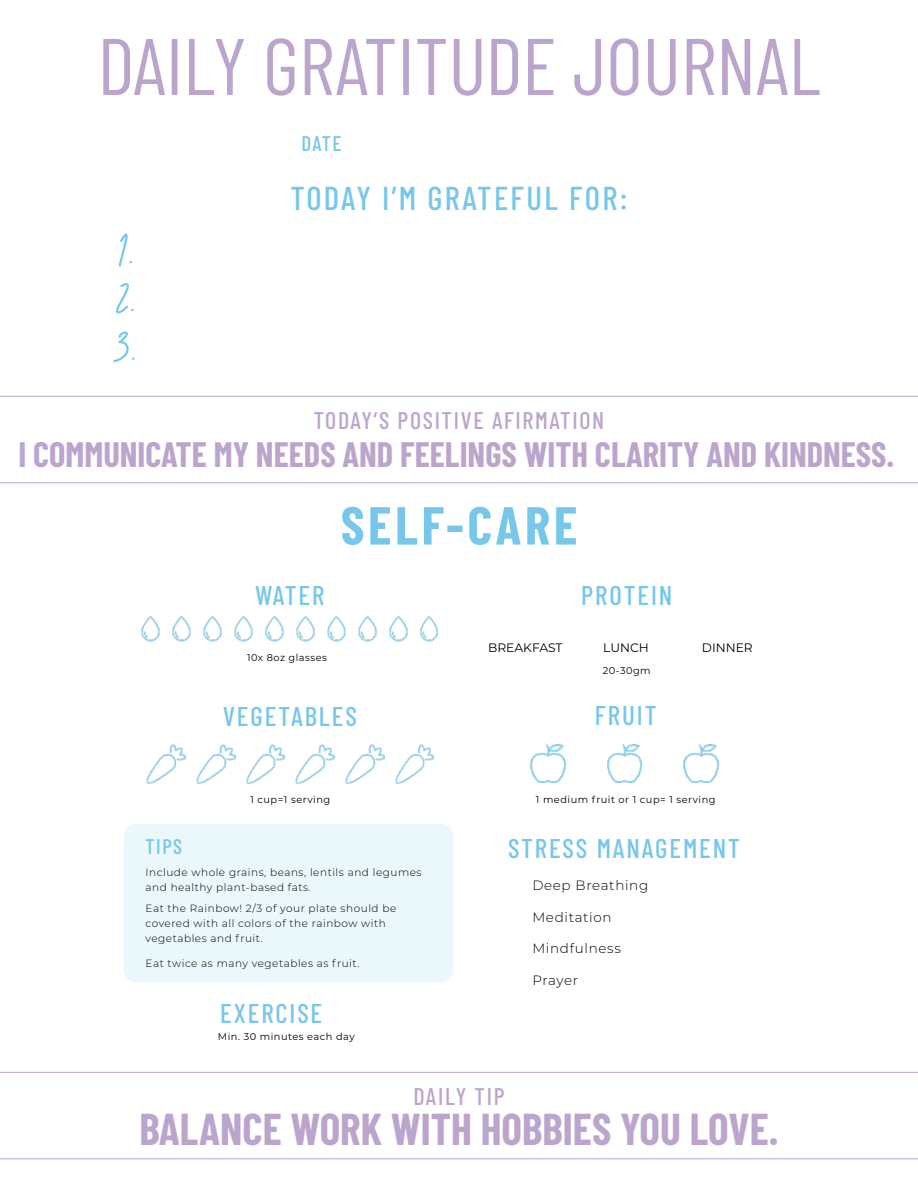
<style>
.page{position:relative;width:918px;height:1188px;background:#fff}
.page>*{position:absolute;margin:0;border:0;box-sizing:border-box;transform-origin:0 0}
.t1{font:80.1px "Barlow Condensed";color:#bca5cd}
.t2{font:700 53.4px "Barlow Condensed";letter-spacing:.07em;color:#76c7ea}
.t3{font:53.1px/48.2px "Brittany Signature";color:#76c7ea;text-align:justify}
.t4{font:700 43.5px "Barlow Condensed";color:#bca5cd}
.t5{font:700 34.5px "Barlow Condensed";color:#bca5cd}
.t6{font:500 33px "Barlow Condensed";letter-spacing:.07em;color:#76c7ea}
.t7{font:500 27px "Barlow Condensed";letter-spacing:.07em;color:#76c7ea}
.t8{font:500 24px "Barlow Condensed";letter-spacing:.07em;color:#bca5cd}
.t9{font:500 21px "Barlow Condensed";letter-spacing:.07em;color:#76c7ea}
.t10{font:300 13.5px "Montserrat";letter-spacing:.05em;color:#000}
.t11{font:12.3px "Montserrat";color:#000}
.t12{font:300 10.5px/15px "Montserrat";letter-spacing:.05em;color:#000}
.t13{font:9.9px "Montserrat";letter-spacing:.05em;color:#000}
.t14{font:9.75px "Montserrat";letter-spacing:.05em;color:#000}
</style>
<div class="page">
<hr style="left:0;top:482px;width:918px;height:1px;background:#bca5cd">
<img style="left:141px;top:616px;width:19px;height:25px">
<img style="left:172px;top:616px;width:19px;height:25px">
<img style="left:203px;top:616px;width:19px;height:25px">
<img style="left:234px;top:616px;width:19px;height:25px">
<img style="left:265px;top:616px;width:19px;height:25px">
<img style="left:296px;top:616px;width:19px;height:25px">
<img style="left:327px;top:616px;width:19px;height:25px">
<img style="left:358px;top:616px;width:19px;height:25px">
<img style="left:389px;top:616px;width:19px;height:25px">
<img style="left:420px;top:616px;width:19px;height:25px">
<img style="left:147px;top:745px;width:38px;height:38px">
<img style="left:196px;top:745px;width:39px;height:38px">
<img style="left:246px;top:745px;width:39px;height:38px">
<img style="left:296px;top:745px;width:38px;height:38px">
<img style="left:346px;top:745px;width:38px;height:38px">
<img style="left:395px;top:745px;width:39px;height:38px">
<img style="left:530px;top:744px;width:37px;height:39px">
<img style="left:607px;top:744px;width:36px;height:39px">
<img style="left:683px;top:744px;width:37px;height:39px">
<div style="left:124px;top:824px;width:329px;height:159px;background:#eaf7fb;border-radius:14px"></div>
<hr style="left:0;top:396px;width:918px;height:1px;background:#bca5cd">
<hr style="left:0;top:1158px;width:918px;height:1px;background:#bca5cd">
<hr style="left:0;top:1072px;width:918px;height:1px;background:#bca5cd">
<h1 class="t1" style="left:98px;top:9px;width:724px">DAILY GRATITUDE JOURNAL</h1>
<h3 class="t3" style="left:115px;top:221px;width:24px">1.<br>2.<br>3.</h3>
<h3 class="t9" style="left:302px;top:128px;width:42px">DATE</h3>
<h3 class="t6" style="left:290px;top:175px;width:339px">TODAY I’M GRATEFUL FOR:</h3>
<h3 class="t8" style="left:314px;top:403px;width:292px">TODAY’S POSITIVE AFIRMATION</h3>
<h3 class="t5" style="left:18px;top:430px;width:877px">I COMMUNICATE MY NEEDS AND FEELINGS WITH CLARITY AND KINDNESS.</h3>
<h2 class="t2" style="left:341px;top:487px;width:238px">SELF-CARE</h2>
<h3 class="t7" style="left:255px;top:576px;width:71px">WATER</h3>
<p class="t14" style="left:247px;top:651px;width:82px">10x 8oz glasses</p>
<h3 class="t7" style="left:223px;top:697px;width:136px">VEGETABLES</h3>
<p class="t13" style="left:250px;top:793px;width:81px">1 cup=1 serving</p>
<h3 class="t9" style="left:146px;top:831px;width:38px">TIPS</h3>
<p class="t12" style="left:146px;top:864px;width:278px">Include whole grains, beans, lentils and legumes and healthy plant-based fats.</p>
<p class="t12" style="left:146px;top:901px;width:252px">Eat the Rainbow! 2/3 of your plate should be covered with all colors of the rainbow with vegetables and fruit.</p>
<p class="t12" style="left:146px;top:955px;width:215px">Eat twice as many vegetables as fruit.</p>
<h3 class="t7" style="left:220px;top:994px;width:104px">EXERCISE</h3>
<p class="t13" style="left:218px;top:1030px;width:138px">Min. 30 minutes each day</p>
<p class="t11" style="left:488px;top:639px;width:76px">BREAKFAST</p>
<h3 class="t7" style="left:581px;top:576px;width:93px">PROTEIN</h3>
<p class="t11" style="left:603px;top:639px;width:47px">LUNCH</p>
<p class="t11" style="left:702px;top:639px;width:52px">DINNER</p>
<p class="t14" style="left:603px;top:664px;width:49px">20-30gm</p>
<h3 class="t7" style="left:595px;top:696px;width:63px">FRUIT</h3>
<p class="t13" style="left:536px;top:793px;width:181px">1 medium fruit or 1 cup= 1 serving</p>
<h3 class="t7" style="left:508px;top:829px;width:234px">STRESS MANAGEMENT</h3>
<p class="t10" style="left:532px;top:876px;width:117px">Deep Breathing</p>
<p class="t10" style="left:532px;top:908px;width:81px">Meditation</p>
<p class="t10" style="left:532px;top:939px;width:90px">Mindfulness</p>
<p class="t10" style="left:532px;top:971px;width:47px">Prayer</p>
<h3 class="t8" style="left:413px;top:1079px;width:93px">DAILY TIP</h3>
<h3 class="t4" style="left:139px;top:1099px;width:641px">BALANCE WORK WITH HOBBIES YOU LOVE.</h3>
</div>
